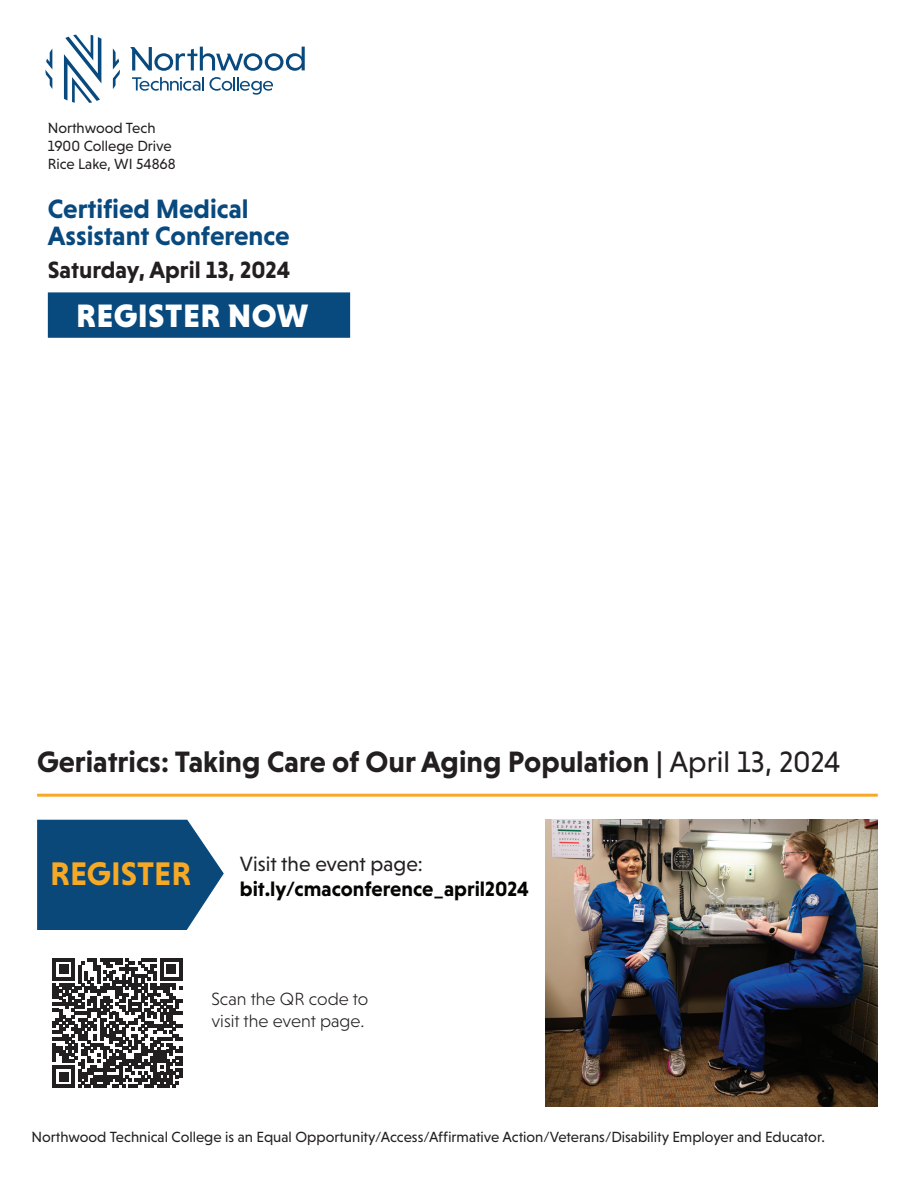
<style>
.page{position:relative;width:918px;height:1188px;background:#fff}
.page>*{position:absolute;margin:0;border:0;box-sizing:border-box;transform-origin:0 0}
.t1{font:700 33.3px "Niveau Grotesk";color:#f6a925}
.t2{font:900 33px "Niveau Grotesk";letter-spacing:.015em;color:#fff}
.t3{font:700 30px "Niveau Grotesk";color:#231f20}
.t4{font:700 27px "Niveau Grotesk";color:#08497e}
.t5{font:700 24px "Niveau Grotesk";color:#231f20}
.Default_Text{font:700 21px/25.2px "Niveau Grotesk";color:#040503}
.t6{font:300 18px/21.6px "Niveau Grotesk";color:#231f20}
.t7{font:15px "Niveau Grotesk";color:#231f20}
.s1{font-weight:400}
.s2{font-weight:400;color:#231f20}
</style>
<div class="page">
<svg style="left:132px;top:77px;width:141px;height:18px"></svg>
<svg style="left:130px;top:47px;width:175px;height:24px"></svg>
<svg style="left:64px;top:35px;width:37px;height:68px"></svg>
<svg style="left:113px;top:48px;width:7px;height:41px"></svg>
<svg style="left:45px;top:49px;width:7px;height:40px"></svg>
<div style="left:48px;top:292px;width:302px;height:46px;background:#08497e;border:2px solid #09487d"></div>
<hr style="left:37px;top:794px;width:841px;height:3px;background:#f7a826">
<svg style="left:37px;top:819px;width:187px;height:111px"></svg>
<svg style="left:53px;top:958px;width:129px;height:130px"></svg>
<img style="left:545px;top:820px;width:333px;height:287px">
<p class="t7" style="left:48px;top:119px;width:109px">Northwood Tech</p>
<p class="t7" style="left:48px;top:137px;width:125px">1900 College Drive</p>
<p class="t7" style="left:48px;top:155px;width:129px">Rice Lake, WI 54868</p>
<p class="t4" style="left:48px;top:193px;width:202px">Certified Medical</p>
<p class="t4" style="left:48px;top:220px;width:243px">Assistant Conference</p>
<p class="t5" style="left:48px;top:256px;width:244px">Saturday, April 13, 2024</p>
<p class="t2" style="left:76px;top:297px;width:234px">REGISTER NOW</p>
<p class="t3" style="left:37px;top:744px;width:805px">Geriatrics: Taking Care of Our Aging Population | <span class="s1">April 13, 2024</span></p>
<p class="t1" style="left:50px;top:854px;width:142px">REGISTER</p>
<p class="Default_Text" style="left:240px;top:851px;width:291px"><span class="s2">Visit the event page: </span>bit.ly/cmaconference_april2024</p>
<p class="t6" style="left:211px;top:988px;width:159px">Scan the QR code to visit the event page.</p>
<p class="t7" style="left:32px;top:1129px;width:795px">Northwood Technical College is an Equal Opportunity/Access/Affirmative Action/Veterans/Disability Employer and Educator.</p>
</div>
